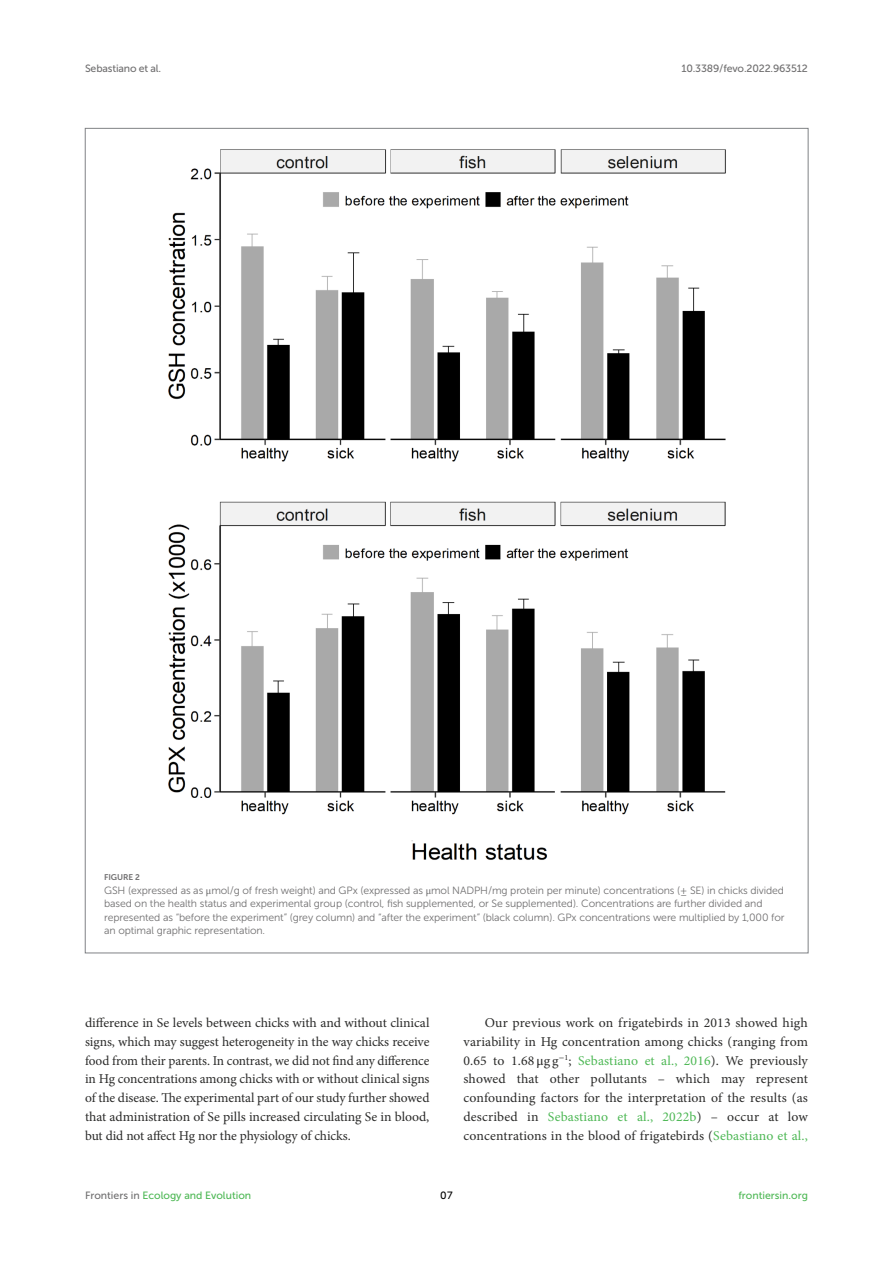
<style>
.page{position:relative;width:893px;height:1263px;background:#fff}
.page>*{position:absolute;margin:0;border:0;box-sizing:border-box;transform-origin:0 0}
.TEXT_FLUSH{font:13.5px/18.8px "Minion Pro";letter-spacing:-.005em;color:#2b2b2a;text-align:justify}
.TEXT{font:13.5px/18.8px "Minion Pro";letter-spacing:.01em;color:#2b2b2a;text-align:justify}
.FIG_LEG{font:10.5px/13.5px "Museo Sans 300";letter-spacing:-.01em;color:#706f70}
.t1{font:10.5px "Museo Sans 500";color:#4eb855}
.t2{font:10.5px "Museo Sans 500";letter-spacing:-.015em;color:#706f70}
.t3{font:10.5px "Museo Sans 500";color:#000}
.FIG_HD{font:8.25px "Museo Sans 700";letter-spacing:-.01em;color:#706f70}
.s1{font-family:"STIX General"}
.s2{color:#4eb855}
.s3{color:#706f70}
</style>
<div class="page">
<img style="left:168px;top:149px;width:558px;height:711px">
<p class="t2" style="left:85px;top:63px;width:78px">Sebastiano et al.</p>
<p class="t2" style="left:681px;top:63px;width:128px">10.3389/fevo.2022.963512</p>
<p class="FIG_HD" style="left:104px;top:872px;width:37px">FIGURE 2</p>
<p class="FIG_LEG" style="left:104px;top:883px;width:682px">GSH (expressed as as <span class="s1">μ</span>mol/g of fresh weight) and GPx (expressed as <span class="s1">μ</span>mol NADPH/mg protein per minute) concentrations (± SE) in chicks divided based on the health status and experimental group (control, fish supplemented, or Se supplemented). Concentrations are further divided and represented as “before the experiment” (grey column) and “after the experiment” (black column). GPx concentrations were multiplied by 1,000 for an optimal graphic representation.</p>
<p class="TEXT_FLUSH" style="left:85px;top:1013px;width:346px">difference in Se levels between chicks with and without clinical signs, which may suggest heterogeneity in the way chicks receive food from their parents. In contrast, we did not find any difference in Hg concentrations among chicks with or without clinical signs of the disease. The experimental part of our study further showed that administration of Se pills increased circulating Se in blood, but did not affect Hg nor the physiology of chicks.</p>
<p class="TEXT" style="left:463px;top:1013px;width:346px;text-indent:21px">Our previous work on frigatebirds in 2013 showed high variability in Hg concentration among chicks (ranging from 0.65 to 1.68 <span class="s1">μ</span>g g<sup>−</sup><sup>1</sup>; <span class="s2">Sebastiano et al., 2016</span>). We previously showed that other pollutants – which may represent confounding factors for the interpretation of the results (as described in <span class="s2">Sebastiano et al., 2022b</span>) – occur at low concentrations in the blood of frigatebirds (<span class="s2">Sebastiano et al.,</span></p>
<p class="t1" style="left:85px;top:1190px;width:168px"><span class="s3">Frontiers in</span> Ecology and Evolution</p>
<p class="t3" style="left:440px;top:1190px;width:14px">07</p>
<p class="t1" style="left:738px;top:1190px;width:71px">frontiersin.org</p>
</div>
